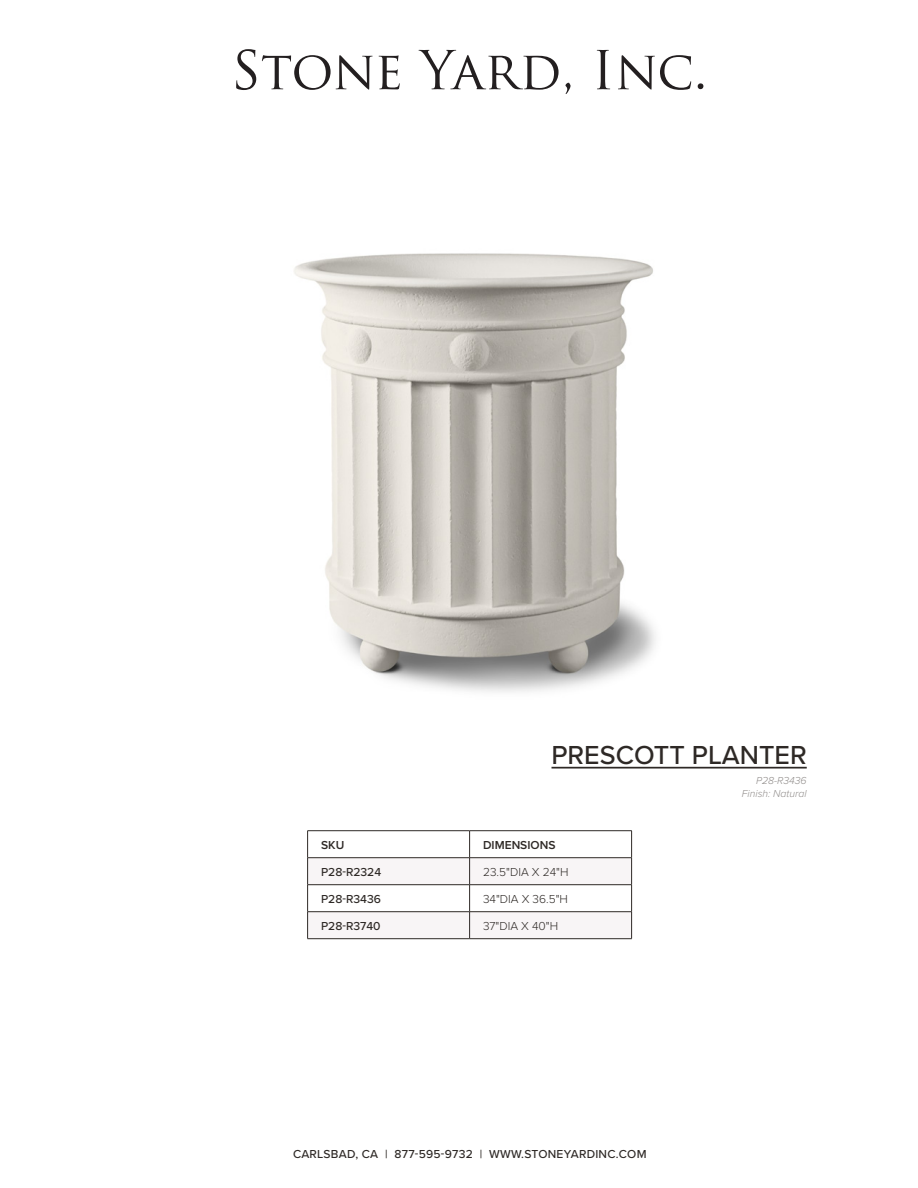
<style>
.page{position:relative;width:918px;height:1188px;background:#fff}
.page>*{position:absolute;margin:0;border:0;box-sizing:border-box;transform-origin:0 0}
.t1{font:500 27px "Proxima Nova";color:#2e2926}
.t2{font:500 12px "Proxima Nova";letter-spacing:.02em;color:#2e2926}
.t3{font:300 12px "Proxima Nova";color:#2e2926}
.t4{font:500 12px "Proxima Nova";color:#2e2926}
.t5{font:600 12px "Proxima Nova";color:#2e2926}
.t6{font:italic 300 10.5px/12.6px "Proxima Nova";color:#908c8a;text-align:right}
</style>
<div class="page">
<svg style="left:236px;top:49px;width:20px;height:41px"></svg>
<svg style="left:262px;top:55px;width:111px;height:35px"></svg>
<svg style="left:379px;top:55px;width:21px;height:34px"></svg>
<svg style="left:419px;top:50px;width:140px;height:40px"></svg>
<svg style="left:565px;top:83px;width:6px;height:11px"></svg>
<svg style="left:597px;top:50px;width:13px;height:39px"></svg>
<svg style="left:618px;top:55px;width:73px;height:35px"></svg>
<svg style="left:698px;top:83px;width:5px;height:6px"></svg>
<img style="left:294px;top:253px;width:362px;height:439px">
<hr style="left:552px;top:767px;width:255px;height:2px;background:#2e2926">
<hr style="left:307px;top:830px;width:163px;height:1px;background:#2e2926">
<hr style="left:470px;top:830px;width:162px;height:1px;background:#2e2926">
<svg style="left:307px;top:831px;width:325px;height:108px"></svg>
<hr style="left:307px;top:857px;width:163px;height:1px;background:#2e2926">
<hr style="left:470px;top:857px;width:162px;height:1px;background:#2e2926">
<h1 class="t1" style="left:552px;top:734px;width:257px">PRESCOTT PLANTER</h1>
<p class="t5" style="left:321px;top:836px;width:25px">SKU</p>
<p class="t5" style="left:483px;top:836px;width:74px">DIMENSIONS</p>
<p class="t4" style="left:321px;top:863px;width:62px">P28-R2324</p>
<p class="t3" style="left:483px;top:863px;width:87px">23.5"DIA X 24"H</p>
<p class="t4" style="left:321px;top:890px;width:61px">P28-R3436</p>
<p class="t3" style="left:483px;top:890px;width:86px">34"DIA X 36.5"H</p>
<p class="t4" style="left:321px;top:917px;width:61px">P28-R3740</p>
<p class="t3" style="left:483px;top:917px;width:77px">37"DIA X 40"H</p>
<p class="t2" style="left:293px;top:1145px;width:355px">CARLSBAD, CA | 877-595-9732 | WWW.STONEYARDINC.COM</p>
<p class="t6" style="left:742px;top:774px;width:66px">P28-R3436<br>Finish: Natural</p>
</div>
